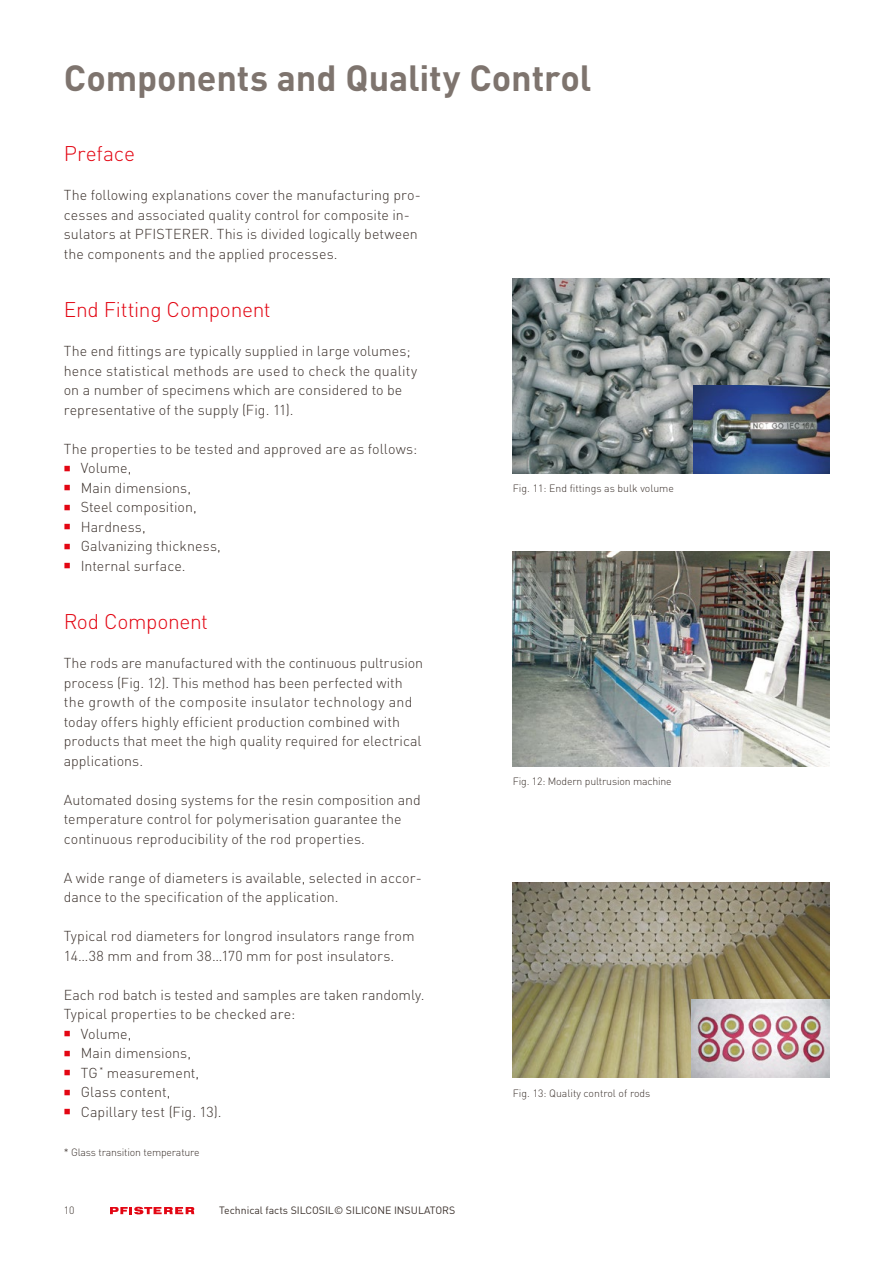
<style>
.page{position:relative;width:893px;height:1263px;background:#fff}
.page>*{position:absolute;margin:0;border:0;box-sizing:border-box;transform-origin:0 0}
.t1{font:700 36px "DIN Pro";letter-spacing:-.005em;color:#7e746e}
.t2{font:300 21px "DIN Pro";letter-spacing:-.015em;color:#e30613}
.t3{font:300 14.25px/19.5px "DIN Pro";letter-spacing:.005em;color:#3c322d}
.t4{font:300 10.5px "DIN Pro";letter-spacing:-.015em;color:#3c322d}
.t5{font:10.5px "DIN Pro";color:#3c322d}
</style>
<div class="page">
<img style="left:513px;top:278px;width:316px;height:195px">
<img style="left:513px;top:883px;width:316px;height:195px">
<img style="left:513px;top:551px;width:316px;height:215px">
<img style="left:694px;top:386px;width:135px;height:87px">
<img style="left:692px;top:1000px;width:137px;height:78px">
<svg style="left:110px;top:1207px;width:84px;height:7px"></svg>
<h1 class="t1" style="left:64px;top:48px;width:529px">Components and Quality Control</h1>
<h2 class="t2" style="left:64px;top:138px;width:73px">Preface</h2>
<p class="t3" style="left:64px;top:184px;width:359px">The following explanations cover the manufacturing pro&shy;cesses and associated quality control for composite in&shy;sulators at PFISTERER. This is divided logically between the components and the applied processes.</p>
<h2 class="t2" style="left:64px;top:294px;width:208px">End Fitting Component</h2>
<p class="t3" style="left:64px;top:340px;width:355px">The end fittings are typically supplied in large volumes; hence statistical methods are used to check the quality on a number of specimens which are considered to be representative of the supply (Fig. 11).</p>
<p class="t3" style="left:81px;top:438px;width:338px;text-indent:-17px">The properties to be tested and approved are as follows:<br>Volume,<br>Main dimensions,<br>Steel composition,<br>Hardness,<br>Galvanizing thickness,<br>Internal surface.</p>
<h2 class="t2" style="left:64px;top:606px;width:146px">Rod Component</h2>
<p class="t3" style="left:64px;top:652px;width:361px">The rods are manufactured with the continuous pultrusion process (Fig. 12). This method has been perfected with the growth of the composite insulator technology and today offers highly efficient production combined with products that meet the high quality required for electrical applications.</p>
<p class="t3" style="left:64px;top:789px;width:359px">Automated dosing systems for the resin composition and temperature control for polymerisation guarantee the continuous reproducibility of the rod properties.</p>
<p class="t3" style="left:64px;top:867px;width:360px">A wide range of diameters is available, selected in accor&shy;dance to the specification of the application.</p>
<p class="t3" style="left:64px;top:925px;width:352px">Typical rod diameters for longrod insulators range from<br>14…38 mm and from 38…170 mm for post insulators.</p>
<p class="t3" style="left:64px;top:984px;width:362px">Each rod batch is tested and samples are taken randomly.</p>
<p class="t3" style="left:64px;top:1003px;width:233px">Typical properties to be checked are:</p>
<p class="t3" style="left:81px;top:1023px;width:52px">Volume,</p>
<p class="t3" style="left:81px;top:1042px;width:112px">Main dimensions,</p>
<p class="t3" style="left:81px;top:1062px;width:120px">TG <sup>*</sup> measurement,</p>
<p class="t3" style="left:81px;top:1081px;width:91px">Glass content,</p>
<p class="t3" style="left:81px;top:1101px;width:142px">Capillary test (Fig. 13).</p>
<p class="t4" style="left:64px;top:1144px;width:137px">* Glass transition temperature</p>
<p class="t4" style="left:64px;top:1202px;width:12px">10</p>
<p class="t5" style="left:219px;top:1202px;width:237px">Technical facts SILCOSIL© SILICONE INSULATORS</p>
<p class="t4" style="left:513px;top:480px;width:162px">Fig. 11: End fittings as bulk volume</p>
<p class="t4" style="left:513px;top:773px;width:160px">Fig. 12: Modern pultrusion machine</p>
<p class="t4" style="left:513px;top:1085px;width:139px">Fig. 13: Quality control of rods</p>
</div>
